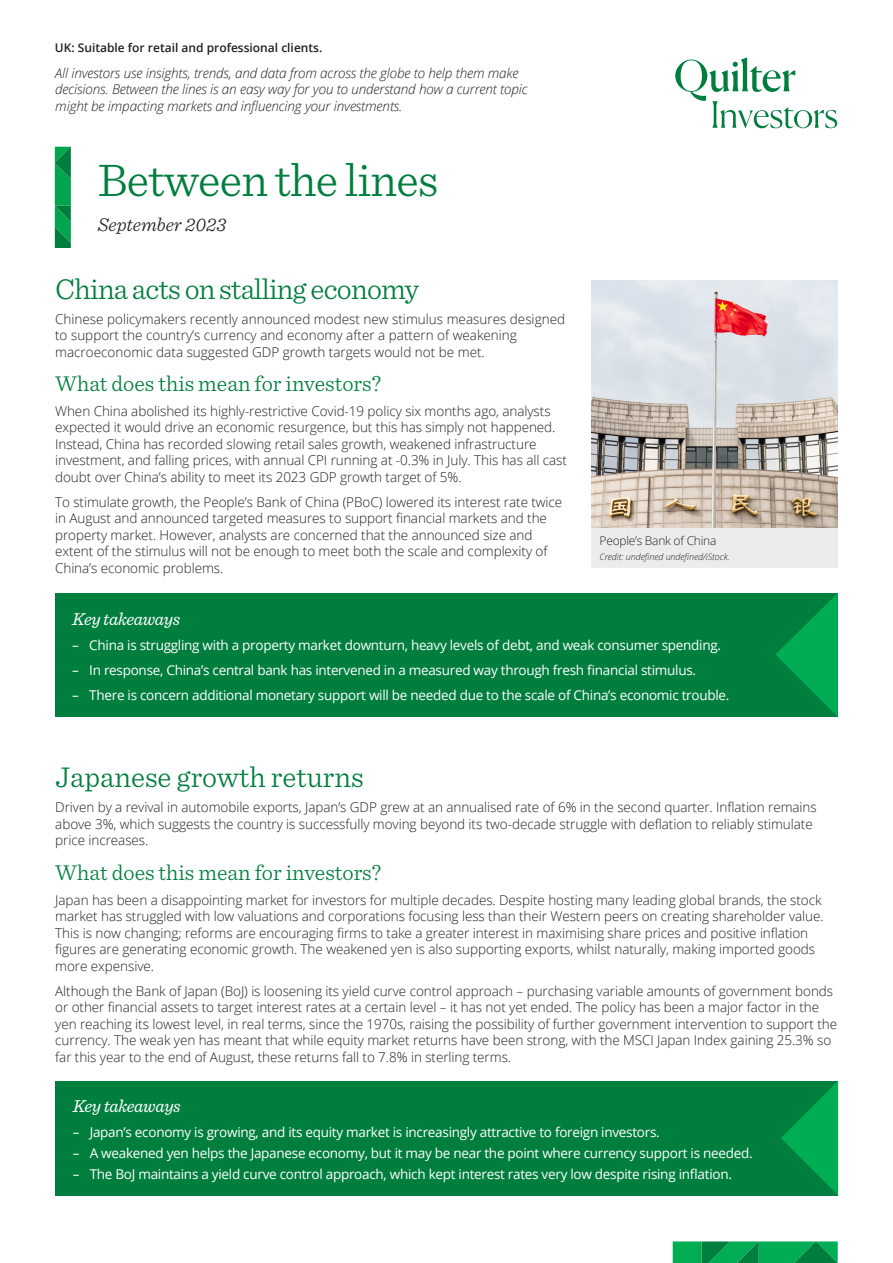
<style>
.page{position:relative;width:893px;height:1263px;background:#fff}
.page>*{position:absolute;margin:0;border:0;box-sizing:border-box;transform-origin:0 0}
.QI_Artilce_Header{font:300 48px "Sentinel";letter-spacing:-.015em;color:#007e3e}
.QI_Artilce_Header-2{font:300 30px "Sentinel";letter-spacing:-.025em;color:#007e3e}
.QI_Artilce_Header-3{font:300 30px "Sentinel";color:#007e3e}
.QI_Article_Body_Text{font:300 22.5px "Sentinel";color:#007e3e}
.t1{font:italic 300 19.5px "Sentinel";color:#231f20}
.QI_Article_Intro{font:italic 18px "Sentinel";letter-spacing:-.02em;color:#fff}
.QI_Article_Body_Text-2{font:300 13.5px/16.5px "Open Sans";letter-spacing:-.005em;color:#231f20}
.t2{font:13.5px "Open Sans";letter-spacing:-.02em;color:#fff}
.QI_Article_Body_Text-3{font:italic 300 13.5px/16.5px "Open Sans";letter-spacing:-.01em;color:#231f20}
.t3{font:600 12px "Open Sans";color:#231f20}
.QI_Article_Body_Text-4{font:300 12px "Open Sans";letter-spacing:-.02em;color:#231f20}
.QI_Editorial_Credit{font:italic 300 9px "Open Sans";letter-spacing:-.005em;color:#231f20}
</style>
<div class="page">
<svg style="left:675px;top:57px;width:162px;height:71px"></svg>
<div style="left:55px;top:593px;width:783px;height:124px;background:#007e3e"></div>
<svg style="left:775px;top:593px;width:63px;height:123px"></svg>
<svg style="left:673px;top:1241px;width:165px;height:22px"></svg>
<svg style="left:55px;top:147px;width:16px;height:101px"></svg>
<div style="left:56px;top:1081px;width:782px;height:114px;background:#007e3e"></div>
<svg style="left:781px;top:1081px;width:57px;height:114px"></svg>
<div style="left:591px;top:527px;width:247px;height:41px;background:#ececee"></div>
<img style="left:591px;top:281px;width:247px;height:246px">
<p class="t3" style="left:55px;top:40px;width:269px">UK: Suitable for retail and professional clients.</p>
<p class="QI_Article_Body_Text-3" style="left:55px;top:64px;width:474px">All investors use insights, trends, and data from across the globe to help them make decisions. Between the lines is an easy way for you to understand how a current topic might be impacting markets and influencing your investments.</p>
<p class="QI_Artilce_Header" style="left:98px;top:145px;width:342px">Between the lines</p>
<p class="t1" style="left:98px;top:210px;width:130px">September 2023</p>
<p class="QI_Artilce_Header-2" style="left:55px;top:266px;width:366px">China acts on stalling economy</p>
<p class="QI_Article_Body_Text-2" style="left:55px;top:310px;width:512px">Chinese policymakers recently announced modest new stimulus measures designed to support the country’s currency and economy after a pattern of weakening macroeconomic data suggested GDP growth targets would not be met.</p>
<p class="QI_Article_Body_Text" style="left:55px;top:366px;width:327px">What does this mean for investors?</p>
<p class="QI_Article_Body_Text-2" style="left:55px;top:402px;width:513px">When China abolished its highly-restrictive Covid-19 policy six months ago, analysts expected it would drive an economic resurgence, but this has simply not happened.<br>Instead, China has recorded slowing retail sales growth, weakened infrastructure investment, and falling prices, with annual CPI running at -0.3% in July. This has all cast doubt over China’s ability to meet its 2023 GDP growth target of 5%.</p>
<p class="QI_Article_Body_Text-2" style="left:55px;top:493px;width:509px">To stimulate growth, the People’s Bank of China (PBoC) lowered its interest rate twice in August and announced targeted measures to support financial markets and the property market. However, analysts are concerned that the announced size and extent of the stimulus will not be enough to meet both the scale and complexity of China’s economic problems.</p>
<p class="QI_Article_Intro" style="left:72px;top:605px;width:110px">Key takeaways</p>
<p class="t2" style="left:72px;top:635px;width:650px">– China is struggling with a property market downturn, heavy levels of debt, and weak consumer spending.</p>
<p class="t2" style="left:72px;top:660px;width:625px">– In response, China’s central bank has intervened in a measured way through fresh financial stimulus.</p>
<p class="t2" style="left:72px;top:685px;width:659px">– There is concern additional monetary support will be needed due to the scale of China’s economic trouble.</p>
<p class="QI_Article_Body_Text-4" style="left:600px;top:532px;width:118px">People’s Bank of China</p>
<p class="QI_Editorial_Credit" style="left:600px;top:550px;width:132px">Credit: undefined undefined/iStock.</p>
<p class="QI_Artilce_Header-3" style="left:55px;top:755px;width:310px">Japanese growth returns</p>
<p class="QI_Article_Body_Text-2" style="left:55px;top:799px;width:763px">Driven by a revival in automobile exports, Japan’s GDP grew at an annualised rate of 6% in the second quarter. Inflation remains above 3%, which suggests the country is successfully moving beyond its two-decade struggle with deflation to reliably stimulate price increases.</p>
<p class="QI_Article_Body_Text" style="left:55px;top:855px;width:327px">What does this mean for investors?</p>
<p class="QI_Article_Body_Text-2" style="left:55px;top:891px;width:770px">Japan has been a disappointing market for investors for multiple decades. Despite hosting many leading global brands, the stock market has struggled with low valuations and corporations focusing less than their Western peers on creating shareholder value.<br>This is now changing; reforms are encouraging firms to take a greater interest in maximising share prices and positive inflation figures are generating economic growth. The weakened yen is also supporting exports, whilst naturally, making imported goods more expensive.</p>
<p class="QI_Article_Body_Text-2" style="left:55px;top:982px;width:783px">Although the Bank of Japan (BoJ) is loosening its yield curve control approach – purchasing variable amounts of government bonds or other financial assets to target interest rates at a certain level – it has not yet ended. The policy has been a major factor in the yen reaching its lowest level, in real terms, since the 1970s, raising the possibility of further government intervention to support the currency. The weak yen has meant that while equity market returns have been strong, with the MSCI Japan Index gaining 25.3% so far this year to the end of August, these returns fall to 7.8% in sterling terms.</p>
<p class="QI_Article_Intro" style="left:73px;top:1092px;width:110px">Key takeaways</p>
<p class="t2" style="left:73px;top:1123px;width:589px">– Japan’s economy is growing, and its equity market is increasingly attractive to foreign investors.</p>
<p class="t2" style="left:73px;top:1144px;width:681px">– A weakened yen helps the Japanese economy, but it may be near the point where currency support is needed.</p>
<p class="t2" style="left:73px;top:1164px;width:661px">– The BoJ maintains a yield curve control approach, which kept interest rates very low despite rising inflation.</p>
</div>
